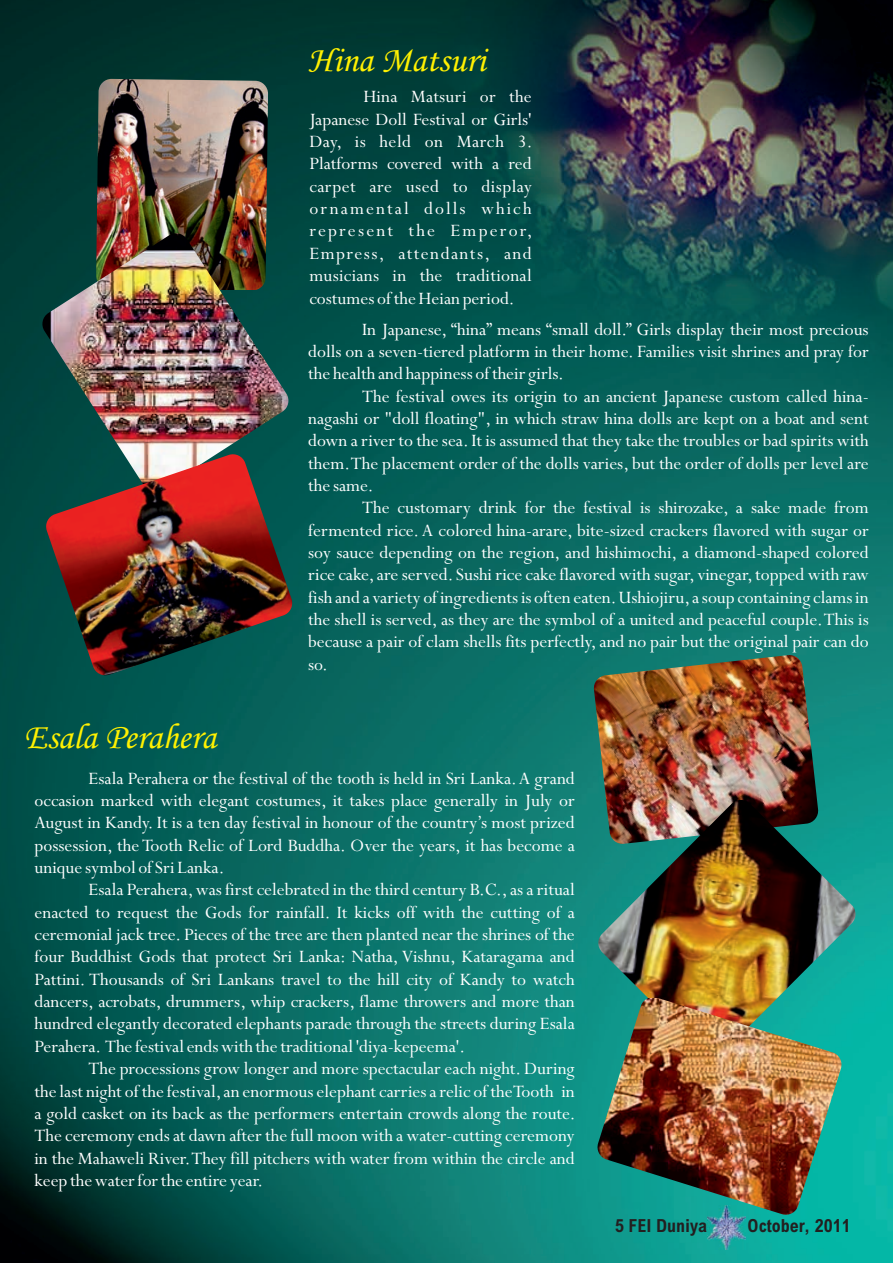
<style>
.page{position:relative;width:893px;height:1263px;background:#fff}
.page>*{position:absolute;margin:0;border:0;box-sizing:border-box;transform-origin:0 0}
.t1{font:36px "Monotype Corsiva";color:#fff101}
.t2{font:19.5px/22.4px "Perpetua";color:#fff;text-align:justify}
.t3{font:700 condensed 18px "Arial";color:#231f20}
</style>
<div class="page">
<img style="left:0;top:0;width:893px;height:1263px">
<img style="left:96px;top:79px;width:172px;height:152px">
<img style="left:41px;top:231px;width:248px;height:261px">
<img style="left:45px;top:453px;width:249px;height:224px">
<img style="left:593px;top:654px;width:226px;height:190px">
<img style="left:597px;top:799px;width:260px;height:259px">
<img style="left:596px;top:998px;width:247px;height:218px">
<img style="left:708px;top:1205px;width:38px;height:44px">
<p class="t1" style="left:24px;top:723px;width:194px">Esala Perahera</p>
<p class="t1" style="left:308px;top:46px;width:179px">Hina Matsuri</p>
<p class="t2" style="left:309px;top:88px;width:225px;text-indent:54px">Hina Matsuri or the Japanese Doll Festival or Girls' Day, is held on March 3.<br>Platforms covered with a red carpet are used to display ornamental dolls which represent the Emperor, Empress, attendants, and musicians in the traditional costumes of the Heian period.</p>
<p class="t2" style="left:362px;top:320px;width:508px">In Japanese, “hina” means “small doll.” Girls display their most precious</p>
<p class="t2" style="left:308px;top:343px;width:562px">dolls on a seven-tiered platform in their home. Families visit shrines and pray for</p>
<p class="t2" style="left:308px;top:365px;width:257px">the health and happiness of their girls.</p>
<p class="t2" style="left:362px;top:387px;width:508px">The festival owes its origin to an ancient Japanese custom called hina-</p>
<p class="t2" style="left:308px;top:410px;width:562px">nagashi or "doll floating", in which straw hina dolls are kept on a boat and sent</p>
<p class="t2" style="left:308px;top:432px;width:562px">down a river to the sea. It is assumed that they take the troubles or bad spirits with</p>
<p class="t2" style="left:308px;top:454px;width:562px">them. The placement order of the dolls varies, but the order of dolls per level are</p>
<p class="t2" style="left:308px;top:477px;width:67px">the same.</p>
<p class="t2" style="left:362px;top:499px;width:508px">The customary drink for the festival is shirozake, a sake made from</p>
<p class="t2" style="left:308px;top:521px;width:562px">fermented rice. A colored hina-arare, bite-sized crackers flavored with sugar or</p>
<p class="t2" style="left:308px;top:544px;width:562px">soy sauce depending on the region, and hishimochi, a diamond-shaped colored</p>
<p class="t2" style="left:308px;top:566px;width:562px">rice cake, are served. Sushi rice cake flavored with sugar, vinegar, topped with raw</p>
<p class="t2" style="left:308px;top:588px;width:562px">fish and a variety of ingredients is often eaten. Ushiojiru, a soup containing clams in</p>
<p class="t2" style="left:308px;top:611px;width:562px">the shell is served, as they are the symbol of a united and peaceful couple. This is</p>
<p class="t2" style="left:308px;top:633px;width:562px">because a pair of clam shells fits perfectly, and no pair but the original pair can do</p>
<p class="t2" style="left:308px;top:655px;width:21px">so.</p>
<p class="t2" style="left:89px;top:769px;width:488px">Esala Perahera or the festival of the tooth is held in Sri Lanka. A grand</p>
<p class="t2" style="left:35px;top:792px;width:542px">occasion marked with elegant costumes, it takes place generally in July or</p>
<p class="t2" style="left:35px;top:814px;width:542px">August in Kandy. It is a ten day festival in honour of the country’s most prized</p>
<p class="t2" style="left:35px;top:836px;width:542px">possession, the Tooth Relic of Lord Buddha. Over the years, it has become a</p>
<p class="t2" style="left:35px;top:859px;width:191px">unique symbol of Sri Lanka.</p>
<p class="t2" style="left:89px;top:881px;width:488px">Esala Perahera, was first celebrated in the third century B.C., as a ritual</p>
<p class="t2" style="left:35px;top:903px;width:542px">enacted to request the Gods for rainfall. It kicks off with the cutting of a</p>
<p class="t2" style="left:35px;top:926px;width:542px">ceremonial jack tree. Pieces of the tree are then planted near the shrines of the</p>
<p class="t2" style="left:35px;top:948px;width:542px">four Buddhist Gods that protect Sri Lanka: Natha, Vishnu, Kataragama and</p>
<p class="t2" style="left:35px;top:970px;width:542px">Pattini. Thousands of Sri Lankans travel to the hill city of Kandy to watch</p>
<p class="t2" style="left:35px;top:993px;width:542px">dancers, acrobats, drummers, whip crackers, flame throwers and more than</p>
<p class="t2" style="left:35px;top:1015px;width:542px">hundred elegantly decorated elephants parade through the streets during Esala</p>
<p class="t2" style="left:35px;top:1037px;width:432px">Perahera. The festival ends with the traditional 'diya-kepeema'.</p>
<p class="t2" style="left:89px;top:1060px;width:488px">The processions grow longer and more spectacular each night. During</p>
<p class="t2" style="left:35px;top:1082px;width:542px">the last night of the festival, an enormous elephant carries a relic of the Tooth in</p>
<p class="t2" style="left:35px;top:1104px;width:542px">a gold casket on its back as the performers entertain crowds along the route.</p>
<p class="t2" style="left:35px;top:1127px;width:542px">The ceremony ends at dawn after the full moon with a water-cutting ceremony</p>
<p class="t2" style="left:35px;top:1149px;width:542px">in the Mahaweli River. They fill pitchers with water from within the circle and</p>
<p class="t2" style="left:35px;top:1171px;width:230px">keep the water for the entire year.</p>
<p class="t3" style="left:615px;top:1219px;width:93px">5 FEI Duniya</p>
<p class="t3" style="left:748px;top:1219px;width:105px">October, 2011</p>
</div>
